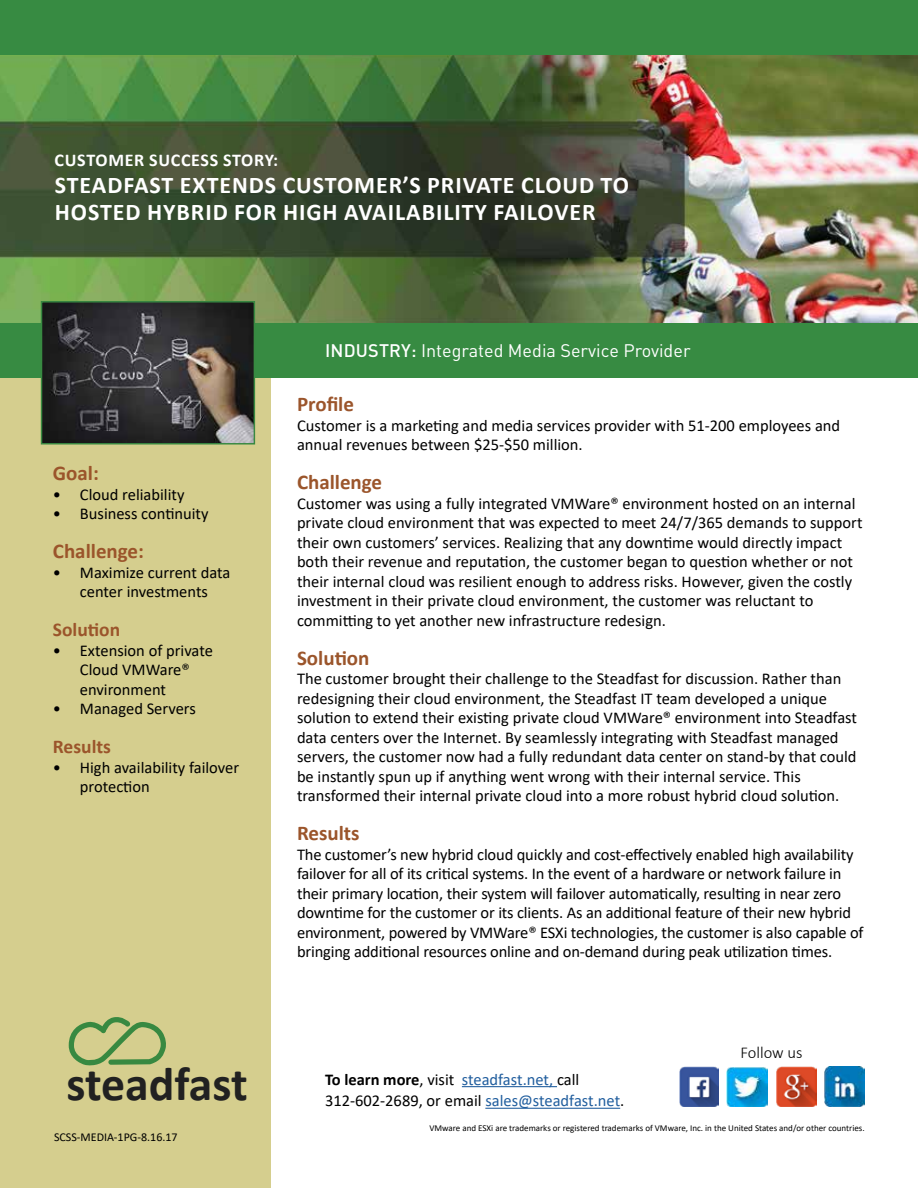
<style>
.page{position:relative;width:918px;height:1188px;background:#fff}
.page>*{position:absolute;margin:0;border:0;box-sizing:border-box;transform-origin:0 0}
.t1{font:700 47.85px "Calibri";letter-spacing:-.005em;color:#212121}
.t2{font:700 24px/27px "Calibri";letter-spacing:.04em;color:#fff}
.t3{font:700 21px "Calibri";color:#9b552b}
.t4{font:700 21px "Calibri";color:#9b552c}
.t5{font:700 19.5px "Calibri";color:#9b552b}
.t6{font:18px "DIN Pro";color:#fff}
.t7{font:700 18px "Calibri";letter-spacing:.04em;color:#fff}
.t8{font:16.5px/19.5px "Calibri";color:#000}
.t9{font:16.5px/21.6px "Calibri";color:#215e9e}
.t10{font:300 16.5px "Calibri";color:#000}
.t11{font:12px "Calibri";color:#000}
.t12{font:9px "Calibri";color:#000}
.s1{font-weight:500}
.s2{font-weight:700;color:#000}
.s3{color:#000}
</style>
<div class="page">
<div style="left:0;top:231px;width:271px;height:957px;background:#d5ce8e"></div>
<hr style="left:462px;top:1086px;width:95px;height:1px;background:#215e9e">
<hr style="left:485px;top:1108px;width:135px;height:1px;background:#215e9e">
<img style="left:727px;top:1067px;width:40px;height:39px">
<img style="left:679px;top:1067px;width:40px;height:39px">
<img style="left:776px;top:1067px;width:40px;height:39px">
<img style="left:824px;top:1067px;width:41px;height:40px">
<img style="left:0;top:55px;width:918px;height:268px">
<div style="left:0;top:0;width:918px;height:55px;background:#378b42"></div>
<div style="left:0;top:323px;width:918px;height:55px;background:#378b42"></div>
<img style="left:43px;top:303px;width:210px;height:140px">
<div style="left:41px;top:301px;width:214px;height:144px;border:1px solid #388941"></div>
<svg style="left:69px;top:1017px;width:97px;height:49px"></svg>
<p class="t7" style="left:55px;top:147px;width:225px">CUSTOMER SUCCESS STORY:</p>
<h2 class="t2" style="left:55px;top:171px;width:576px">STEADFAST EXTENDS CUSTOMER’S PRIVATE CLOUD TO<br>HOSTED HYBRID FOR HIGH AVAILABILITY FAILOVER</h2>
<p class="t3" style="left:53px;top:458px;width:48px">Goal:</p>
<p class="t8" style="left:53px;top:484px;width:133px">• Cloud reliability</p>
<p class="t8" style="left:53px;top:504px;width:157px">• Business continuity</p>
<p class="t3" style="left:53px;top:536px;width:92px">Challenge:</p>
<p class="t8" style="left:53px;top:562px;width:179px;text-align:center">• Maximize current data center investments</p>
<p class="t5" style="left:53px;top:616px;width:69px">Solution</p>
<p class="t8" style="left:80px;top:640px;width:135px;text-indent:-27px">• Extension of private<br>Cloud VMWare® environment</p>
<p class="t8" style="left:53px;top:699px;width:144px">• Managed Servers</p>
<p class="t5" style="left:53px;top:733px;width:60px">Results</p>
<p class="t8" style="left:80px;top:757px;width:161px;text-indent:-27px">• High availability failover protection</p>
<h1 class="t1" style="left:66px;top:1050px;width:183px">steadfast</h1>
<p class="t11" style="left:54px;top:1129px;width:125px">SCSS-MEDIA-1PG-8.16.17</p>
<p class="t6" style="left:325px;top:338px;width:367px"><span class="s1">INDUSTRY:</span> Integrated Media Service Provider</p>
<p class="t4" style="left:297px;top:389px;width:59px">Profile</p>
<p class="t8" style="left:297px;top:415px;width:545px">Customer is a marketing and media services provider with 51-200 employees and annual revenues between $25-$50 million.</p>
<p class="t3" style="left:297px;top:467px;width:87px">Challenge</p>
<p class="t8" style="left:297px;top:493px;width:567px">Customer was using a fully integrated VMWare® environment hosted on an internal private cloud environment that was expected to meet 24/7/365 demands to support their own customers’ services. Realizing that any downtime would directly impact both their revenue and reputation, the customer began to question whether or not their internal cloud was resilient enough to address risks. However, given the costly investment in their private cloud environment, the customer was reluctant to committing to yet another new infrastructure redesign.</p>
<p class="t3" style="left:297px;top:643px;width:74px">Solution</p>
<p class="t8" style="left:297px;top:668px;width:562px">The customer brought their challenge to the Steadfast for discussion. Rather than redesigning their cloud environment, the Steadfast IT team developed a unique solution to extend their existing private cloud VMWare® environment into Steadfast data centers over the Internet. By seamlessly integrating with Steadfast managed servers, the customer now had a fully redundant data center on stand-by that could be instantly spun up if anything went wrong with their internal service. This transformed their internal private cloud into a more robust hybrid cloud solution.</p>
<p class="t3" style="left:297px;top:818px;width:64px">Results</p>
<p class="t8" style="left:297px;top:844px;width:568px">The customer’s new hybrid cloud quickly and cost-effectively enabled high availability failover for all of its critical systems. In the event of a hardware or network failure in their primary location, their system will failover automatically, resulting in near zero downtime for the customer or its clients. As an additional feature of their new hybrid environment, powered by VMWare® ESXi technologies, the customer is also capable of bringing additional resources online and on-demand during peak utilization times.</p>
<p class="t9" style="left:325px;top:1068px;width:301px"><span class="s2">To learn more</span><span class="s3">, visit</span> steadfast.net, <span class="s3">call<br>312-602-2689, or email</span> sales@steadfast.net<span class="s3">.</span></p>
<p class="t10" style="left:741px;top:1042px;width:63px">Follow us</p>
<p class="t12" style="left:429px;top:1121px;width:437px">VMware and ESXi are trademarks or registered trademarks of VMware, Inc. in the United States and/or other countries.</p>
</div>
